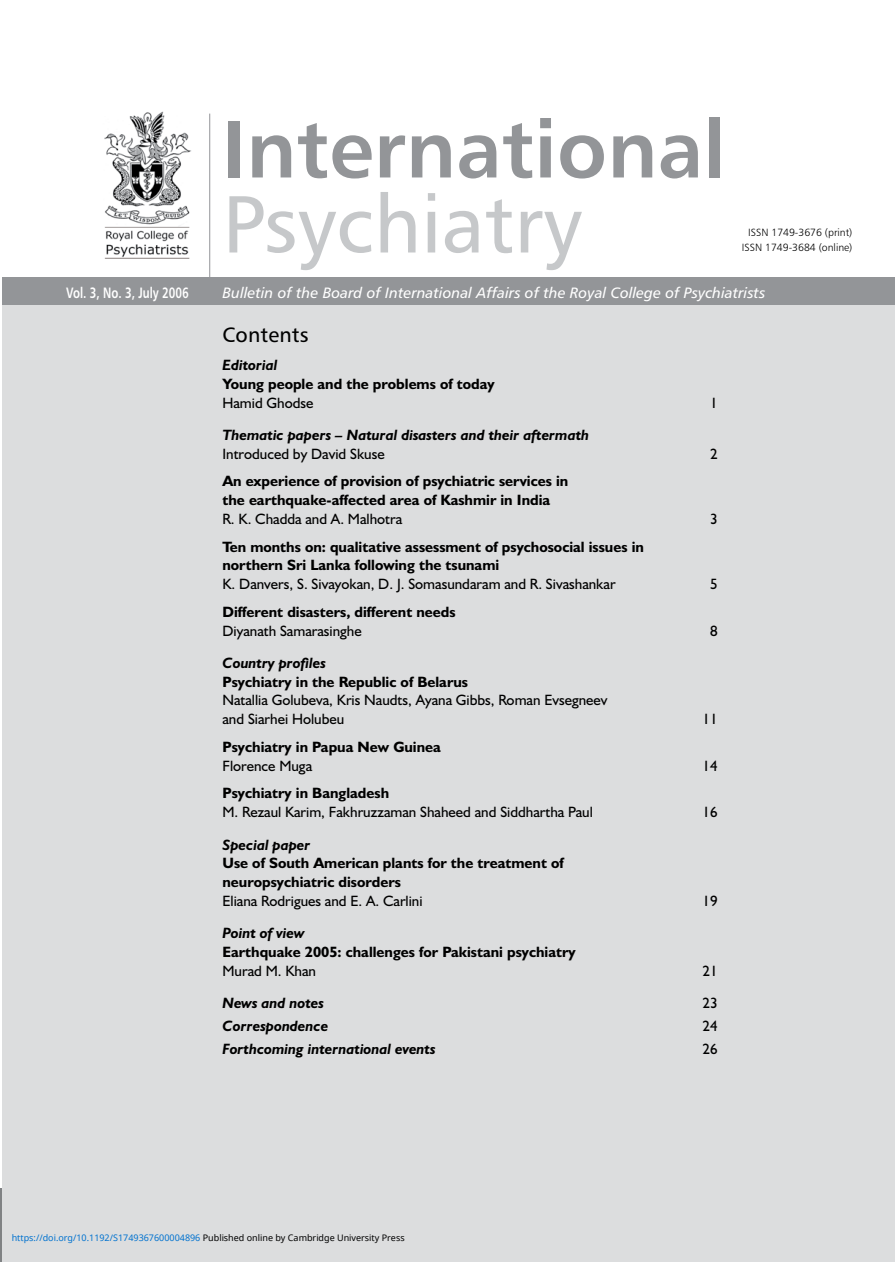
<style>
.page{position:relative;width:895px;height:1262px;background:#fff}
.page>*{position:absolute;margin:0;border:0;box-sizing:border-box;transform-origin:0 0}
.t1{font:81px "Humanist 777 BT Bold B";color:#939598}
.t2{font:81px "Humanist 777 BT Roman B";color:#c6c8ca}
.t3{font:21px "Humanist 777 BT Roman B";letter-spacing:.01em;color:#000}
.t4{font:700 15px/18.8px "Humanist 521 BT";color:#000}
.t5{font:15px/18.8px "Humanist 521 BT";color:#000}
.t6{font:italic 700 15px "Humanist 521 BT";color:#000}
.t7{font:15px "Humanist 777 BT Italic B";color:#fff}
.t8{font:15px "Humanist 777 BT Bold B";color:#fff;scale:.75 1}
.t9{font:10.5px/15px "Humanist 777 BT Light B";color:#000;text-align:center}
.t10{font:9px "Noto Sans";color:#0172cf}
.s1{color:#000}
</style>
<div class="page">
<div style="left:0;top:1188px;width:5px;height:73px;background:#808284"></div>
<div style="left:2px;top:305px;width:893px;height:956px;background:#dcddde"></div>
<hr style="left:209px;top:114px;width:1px;height:170px;background:#939598">
<div style="left:2px;top:278px;width:893px;height:27px;background:#939598"></div>
<img style="left:104px;top:112px;width:87px;height:147px">
<h1 class="t1" style="left:222px;top:98px;width:505px">International</h1>
<h1 class="t2" style="left:222px;top:174px;width:361px">Psychiatry</h1>
<p class="t9" style="left:742px;top:224px;width:112px">ISSN 1749-3676 (print)<br>ISSN 1749-3684 (online)</p>
<p class="t8" style="left:66px;top:284px;width:165px">Vol. 3, No. 3, July 2006</p>
<p class="t7" style="left:222px;top:284px;width:544px">Bulletin of the Board of International Affairs of the Royal College of Psychiatrists</p>
<h2 class="t3" style="left:222px;top:321px;width:88px">Contents</h2>
<p class="t6" style="left:222px;top:355px;width:56px">Editorial</p>
<p class="t4" style="left:222px;top:374px;width:274px">Young people and the problems of today</p>
<p class="t5" style="left:222px;top:393px;width:92px">Hamid Ghodse</p>
<p class="t5" style="left:710px;top:393px;width:9px">1</p>
<p class="t6" style="left:222px;top:425px;width:368px">Thematic papers – Natural disasters and their aftermath</p>
<p class="t5" style="left:222px;top:444px;width:164px">Introduced by David Skuse</p>
<p class="t5" style="left:710px;top:444px;width:9px">2</p>
<p class="t4" style="left:222px;top:471px;width:347px">An experience of provision of psychiatric services in the earthquake-affected area of Kashmir in India</p>
<p class="t5" style="left:222px;top:509px;width:181px">R. K. Chadda and A. Malhotra</p>
<p class="t5" style="left:710px;top:509px;width:9px">3</p>
<p class="t4" style="left:222px;top:537px;width:423px">Ten months on: qualitative assessment of psychosocial issues in northern Sri Lanka following the tsunami</p>
<p class="t5" style="left:222px;top:574px;width:395px">K. Danvers, S. Sivayokan, D. J. Somasundaram and R. Sivashankar</p>
<p class="t5" style="left:710px;top:574px;width:9px">5</p>
<p class="t4" style="left:222px;top:602px;width:235px">Different disasters, different needs</p>
<p class="t5" style="left:222px;top:621px;width:141px">Diyanath Samarasinghe</p>
<p class="t5" style="left:710px;top:621px;width:9px">8</p>
<p class="t6" style="left:222px;top:653px;width:105px">Country profiles</p>
<p class="t4" style="left:222px;top:672px;width:247px">Psychiatry in the Republic of Belarus</p>
<p class="t5" style="left:222px;top:690px;width:387px">Natallia Golubeva, Kris Naudts, Ayana Gibbs, Roman Evsegneev and Siarhei Holubeu</p>
<p class="t5" style="left:702px;top:709px;width:17px">11</p>
<p class="t4" style="left:222px;top:737px;width:220px">Psychiatry in Papua New Guinea</p>
<p class="t5" style="left:222px;top:756px;width:91px">Florence Muga</p>
<p class="t5" style="left:702px;top:756px;width:17px">14</p>
<p class="t4" style="left:222px;top:783px;width:168px">Psychiatry in Bangladesh</p>
<p class="t5" style="left:222px;top:802px;width:372px">M. Rezaul Karim, Fakhruzzaman Shaheed and Siddhartha Paul</p>
<p class="t5" style="left:702px;top:802px;width:17px">16</p>
<p class="t6" style="left:222px;top:835px;width:90px">Special paper</p>
<p class="t4" style="left:222px;top:853px;width:343px">Use of South American plants for the treatment of neuropsychiatric disorders</p>
<p class="t5" style="left:222px;top:891px;width:202px">Eliana Rodrigues and E. A. Carlini</p>
<p class="t5" style="left:702px;top:891px;width:17px">19</p>
<p class="t6" style="left:222px;top:923px;width:83px">Point of view</p>
<p class="t4" style="left:222px;top:942px;width:355px">Earthquake 2005: challenges for Pakistani psychiatry</p>
<p class="t5" style="left:222px;top:960px;width:95px">Murad M. Khan</p>
<p class="t5" style="left:702px;top:960px;width:17px">21</p>
<p class="t6" style="left:222px;top:993px;width:103px">News and notes</p>
<p class="t5" style="left:702px;top:993px;width:17px">23</p>
<p class="t6" style="left:222px;top:1016px;width:107px">Correspondence</p>
<p class="t5" style="left:702px;top:1016px;width:17px">24</p>
<p class="t6" style="left:222px;top:1039px;width:215px">Forthcoming international events</p>
<p class="t5" style="left:702px;top:1039px;width:17px">26</p>
<p class="t10" style="left:12px;top:1230px;width:394px">https://doi.org/10.1192/S1749367600004896 <span class="s1">Published online by Cambridge University Press</span></p>
</div>
